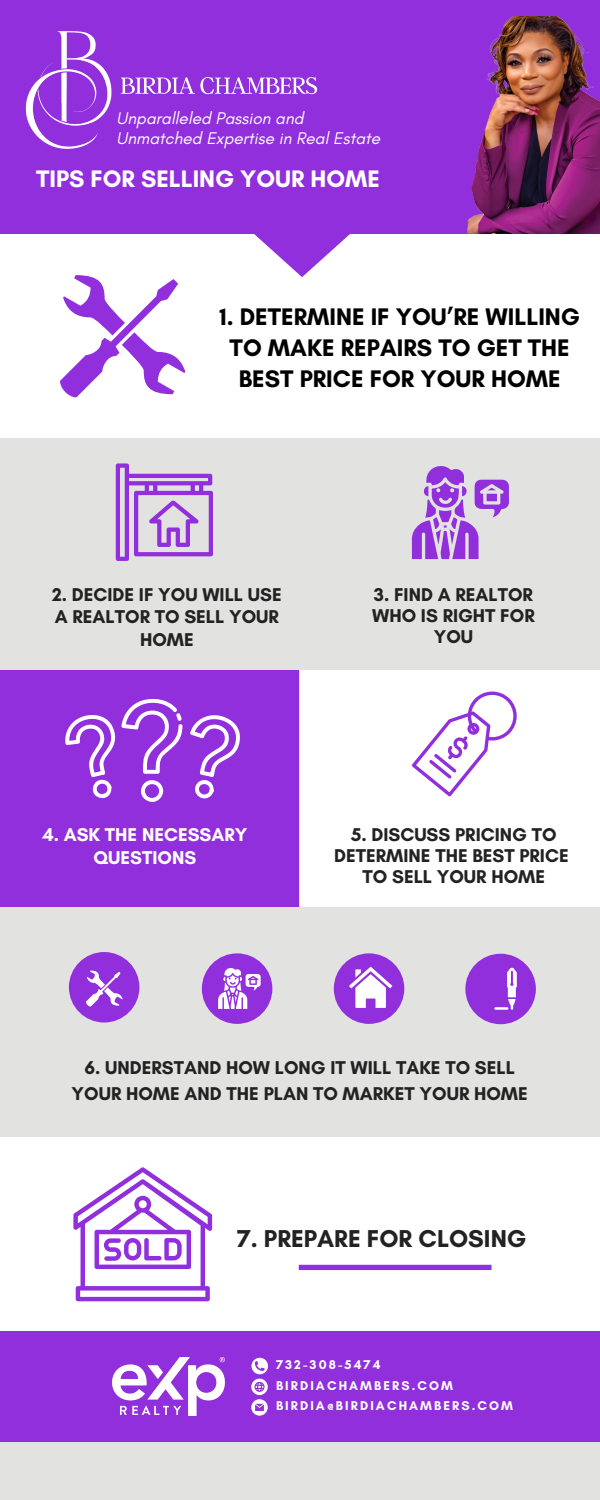
<style>
.page{position:relative;width:600px;height:1500px;background:#e2e2e1}
.page>*{position:absolute;margin:0;border:0;box-sizing:border-box;transform-origin:0 0}
.t1{font:700 24.9px "Glacial Indifference";color:#222}
.t2{font:700 24.4px/30.8px "Glacial Indifference";color:#000;text-align:center}
.t3{font:700 24.3px "Glacial Indifference";color:#fff}
.t4{font:700 18.9px/21px "Glacial Indifference";color:#222;text-align:center}
.t5{font:700 18.9px/23.2px "Glacial Indifference";color:#fff;text-align:center}
.t6{font:italic 17.2px/19.5px "Glacial Indifference";color:#fff}
.t7{font:700 13px/20.2px "Glacial Indifference";letter-spacing:.16em;color:#fff}
</style>
<div class="page">
<div style="left:0;top:1138px;width:600px;height:193px;background:#fff"></div>
<div style="left:0;top:1331px;width:600px;height:111px;background:#922fdc"></div>
<div style="left:0;top:0;width:600px;height:234px;background:#922fdc"></div>
<img style="left:467px;top:16px;width:133px;height:218px">
<div style="left:0;top:234px;width:600px;height:204px;background:#fff"></div>
<svg style="left:60px;top:275px;width:125px;height:122px"></svg>
<div style="left:334px;top:953px;width:70px;height:71px;background:#922fdc;border-radius:50%"></div>
<div style="left:465px;top:954px;width:71px;height:70px;background:#922fdc;border-radius:50%"></div>
<div style="left:69px;top:952px;width:70px;height:71px;background:#922fdc;border-radius:50%"></div>
<div style="left:202px;top:953px;width:70px;height:71px;background:#922fdc;border-radius:50%"></div>
<svg style="left:494px;top:968px;width:23px;height:42px"></svg>
<svg style="left:349px;top:967px;width:43px;height:41px"></svg>
<svg style="left:86px;top:971px;width:37px;height:36px"></svg>
<svg style="left:218px;top:968px;width:43px;height:41px"></svg>
<svg style="left:73px;top:1167px;width:139px;height:134px"></svg>
<svg style="left:412px;top:466px;width:97px;height:93px"></svg>
<svg style="left:116px;top:464px;width:97px;height:97px"></svg>
<div style="left:300px;top:671px;width:300px;height:236px;background:#fff"></div>
<div style="left:0;top:671px;width:299px;height:236px;background:#922fdc"></div>
<svg style="left:121px;top:698px;width:61px;height:76px"></svg>
<svg style="left:141px;top:780px;width:22px;height:22px"></svg>
<svg style="left:65px;top:715px;width:50px;height:84px"></svg>
<svg style="left:190px;top:715px;width:50px;height:84px"></svg>
<svg style="left:412px;top:692px;width:105px;height:105px"></svg>
<img style="left:113px;top:1357px;width:111px;height:58px">
<svg style="left:251px;top:1358px;width:17px;height:58px"></svg>
<div style="left:299px;top:1265px;width:193px;height:5px;background:#922fdc"></div>
<svg style="left:254px;top:234px;width:96px;height:43px"></svg>
<img style="left:25px;top:31px;width:293px;height:118px">
<p class="t6" style="left:117px;top:108px;width:265px">Unparalleled Passion and<br>Unmatched Expertise in Real Estate</p>
<p class="t3" style="left:36px;top:164px;width:345px">TIPS FOR SELLING YOUR HOME</p>
<p class="t2" style="left:219px;top:301px;width:362px">1. DETERMINE IF YOU’RE WILLING<br>TO MAKE REPAIRS TO GET THE<br>BEST PRICE FOR YOUR HOME</p>
<p class="t4" style="left:52px;top:583px;width:231px;line-height:22.5px">2. DECIDE IF YOU WILL USE<br>A REALTOR TO SELL YOUR<br>HOME</p>
<p class="t4" style="left:372px;top:584px;width:164px">3. FIND A REALTOR<br>WHO IS RIGHT FOR<br>YOU</p>
<p class="t5" style="left:42px;top:823px;width:207px">4. ASK THE NECESSARY<br>QUESTIONS</p>
<p class="t4" style="left:334px;top:824px;width:236px">5. DISCUSS PRICING TO<br>DETERMINE THE BEST PRICE<br>TO SELL YOUR HOME</p>
<p class="t4" style="left:72px;top:1054px;width:458px;line-height:26.2px">6. UNDERSTAND HOW LONG IT WILL TAKE TO SELL<br>YOUR HOME AND THE PLAN TO MARKET YOUR HOME</p>
<h1 class="t1" style="left:237px;top:1224px;width:291px">7. PREPARE FOR CLOSING</h1>
<p class="t7" style="left:276px;top:1355px;width:239px">732-308-5474<br>BIRDIACHAMBERS.COM<br>BIRDIA@BIRDIACHAMBERS.COM</p>
</div>
